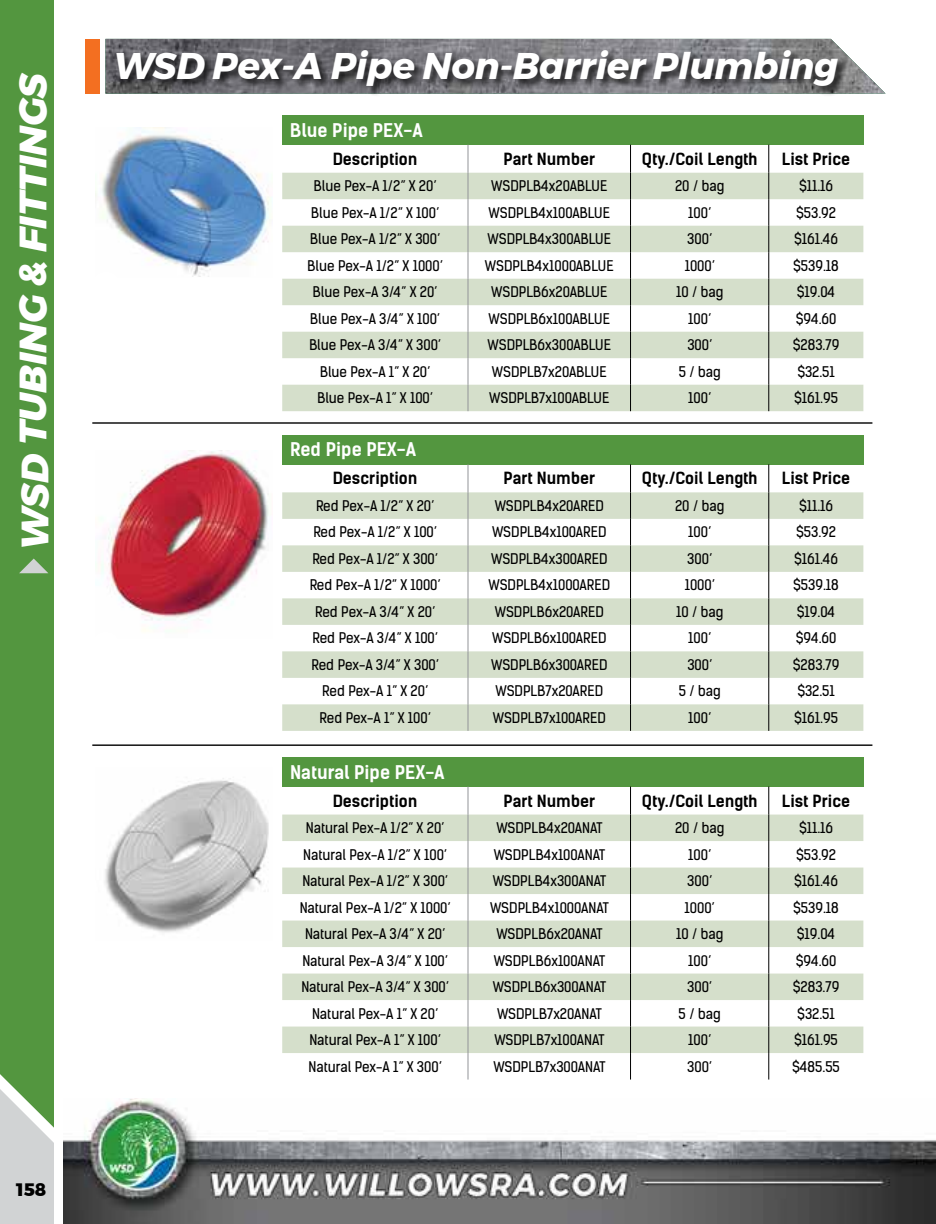
<style>
.page{position:relative;width:936px;height:1224px;background:#fff}
.page>*{position:absolute;margin:0;border:0;box-sizing:border-box;transform-origin:0 0}
.t1{font:italic 800 38px "Montserrat";color:#fff}
.t2{font:italic 700 37px "Montserrat";letter-spacing:-.01em;color:#fff}
.t3{font:700 18px "Kelson Sans";color:#fff}
.t4{font:800 18px "Montserrat";color:#000}
.t5{font:700 16px "Kelson Sans";color:#000}
.t6{font:14px "Kelson Sans";color:#000}
</style>
<div class="page">
<img style="left:63px;top:1098px;width:873px;height:126px">
<div style="left:0;top:0;width:54px;height:1053px;background:#53963f"></div>
<svg style="left:0;top:1053px;width:54px;height:171px;background:#b2c5ae"></svg>
<svg style="left:19px;top:559px;width:29px;height:14px"></svg>
<img style="left:96px;top:128px;width:174px;height:149px">
<img style="left:101px;top:450px;width:168px;height:182px">
<img style="left:104px;top:778px;width:165px;height:155px">
<img style="left:105px;top:39px;width:781px;height:55px">
<div style="left:115px;top:48px;width:734px;height:48px;background:#000;opacity:.75"></div>
<div style="left:85px;top:39px;width:15px;height:55px;background:#f36f21"></div>
<div style="left:282px;top:115px;width:581px;height:30px;background:#53963f"></div>
<svg style="left:282px;top:173px;width:581px;height:238px;fill:#d5dfcb"></svg>
<svg style="left:468px;top:145px;width:1px;height:266px"></svg>
<svg style="left:630px;top:145px;width:1px;height:266px"></svg>
<svg style="left:768px;top:145px;width:1px;height:266px"></svg>
<div style="left:282px;top:435px;width:581px;height:29px;background:#53963f"></div>
<svg style="left:282px;top:492px;width:581px;height:239px;fill:#d9e2d1"></svg>
<svg style="left:468px;top:464px;width:1px;height:267px"></svg>
<svg style="left:630px;top:464px;width:1px;height:267px"></svg>
<svg style="left:768px;top:464px;width:1px;height:267px"></svg>
<div style="left:282px;top:757px;width:581px;height:30px;background:#53963f"></div>
<svg style="left:282px;top:815px;width:581px;height:238px;fill:#d5dfcb"></svg>
<svg style="left:468px;top:787px;width:1px;height:293px"></svg>
<svg style="left:630px;top:787px;width:1px;height:293px"></svg>
<svg style="left:768px;top:787px;width:1px;height:293px"></svg>
<hr style="left:92px;top:422px;width:780px;height:2px;background:#000">
<hr style="left:92px;top:744px;width:780px;height:2px;background:#000">
<h1 class="t1" style="left:2px;top:550px;width:479px;rotate:-90deg">WSD TUBING &amp; FITTINGS</h1>
<p class="t4" style="left:16px;top:1175px;width:32px">158</p>
<h2 class="t2" style="left:114px;top:36px;width:726px">WSD Pex-A Pipe Non-Barrier Plumbing</h2>
<p class="t3" style="left:290px;top:119px;width:134px">Blue Pipe PEX-A</p>
<p class="t5" style="left:333px;top:149px;width:86px">Description</p>
<p class="t5" style="left:504px;top:149px;width:93px">Part Number</p>
<p class="t5" style="left:642px;top:149px;width:117px">Qty./Coil Length</p>
<p class="t5" style="left:782px;top:149px;width:70px">List Price</p>
<p class="t6" style="left:314px;top:177px;width:124px">Blue Pex-A 1/2” X 20’</p>
<p class="t6" style="left:491px;top:177px;width:118px">WSDPLB4x20ABLUE</p>
<p class="t6" style="left:675px;top:177px;width:51px">20 / bag</p>
<p class="t6" style="left:799px;top:177px;width:36px">$11.16</p>
<p class="t6" style="left:311px;top:204px;width:130px">Blue Pex-A 1/2” X 100’</p>
<p class="t6" style="left:489px;top:204px;width:123px">WSDPLB4x100ABLUE</p>
<p class="t6" style="left:688px;top:204px;width:25px">100’</p>
<p class="t6" style="left:796px;top:204px;width:41px">$53.92</p>
<p class="t6" style="left:310px;top:230px;width:132px">Blue Pex-A 1/2” X 300’</p>
<p class="t6" style="left:488px;top:230px;width:125px">WSDPLB4x300ABLUE</p>
<p class="t6" style="left:687px;top:230px;width:27px">300’</p>
<p class="t6" style="left:794px;top:230px;width:46px">$161.46</p>
<p class="t6" style="left:308px;top:257px;width:137px">Blue Pex-A 1/2” X 1000’</p>
<p class="t6" style="left:485px;top:257px;width:130px">WSDPLB4x1000ABLUE</p>
<p class="t6" style="left:685px;top:257px;width:32px">1000’</p>
<p class="t6" style="left:793px;top:257px;width:47px">$539.18</p>
<p class="t6" style="left:313px;top:283px;width:126px">Blue Pex-A 3/4” X 20’</p>
<p class="t6" style="left:491px;top:283px;width:118px">WSDPLB6x20ABLUE</p>
<p class="t6" style="left:676px;top:283px;width:49px">10 / bag</p>
<p class="t6" style="left:797px;top:283px;width:40px">$19.04</p>
<p class="t6" style="left:310px;top:310px;width:132px">Blue Pex-A 3/4” X 100’</p>
<p class="t6" style="left:489px;top:310px;width:123px">WSDPLB6x100ABLUE</p>
<p class="t6" style="left:688px;top:310px;width:25px">100’</p>
<p class="t6" style="left:796px;top:310px;width:42px">$94.60</p>
<p class="t6" style="left:309px;top:336px;width:133px">Blue Pex-A 3/4” X 300’</p>
<p class="t6" style="left:488px;top:336px;width:125px">WSDPLB6x300ABLUE</p>
<p class="t6" style="left:687px;top:336px;width:27px">300’</p>
<p class="t6" style="left:793px;top:336px;width:48px">$283.79</p>
<p class="t6" style="left:320px;top:363px;width:112px">Blue Pex-A 1” X 20’</p>
<p class="t6" style="left:492px;top:363px;width:116px">WSDPLB7x20ABLUE</p>
<p class="t6" style="left:679px;top:363px;width:43px">5 / bag</p>
<p class="t6" style="left:797px;top:363px;width:39px">$32.51</p>
<p class="t6" style="left:317px;top:389px;width:117px">Blue Pex-A 1” X 100’</p>
<p class="t6" style="left:489px;top:389px;width:122px">WSDPLB7x100ABLUE</p>
<p class="t6" style="left:688px;top:389px;width:25px">100’</p>
<p class="t6" style="left:794px;top:389px;width:45px">$161.95</p>
<p class="t3" style="left:290px;top:439px;width:127px">Red Pipe PEX-A</p>
<p class="t5" style="left:333px;top:469px;width:86px">Description</p>
<p class="t5" style="left:504px;top:469px;width:93px">Part Number</p>
<p class="t5" style="left:642px;top:469px;width:117px">Qty./Coil Length</p>
<p class="t5" style="left:782px;top:469px;width:70px">List Price</p>
<p class="t6" style="left:316px;top:497px;width:120px">Red Pex-A 1/2” X 20’</p>
<p class="t6" style="left:495px;top:497px;width:111px">WSDPLB4x20ARED</p>
<p class="t6" style="left:675px;top:497px;width:51px">20 / bag</p>
<p class="t6" style="left:799px;top:497px;width:36px">$11.16</p>
<p class="t6" style="left:313px;top:524px;width:125px">Red Pex-A 1/2” X 100’</p>
<p class="t6" style="left:492px;top:524px;width:116px">WSDPLB4x100ARED</p>
<p class="t6" style="left:688px;top:524px;width:25px">100’</p>
<p class="t6" style="left:796px;top:524px;width:41px">$53.92</p>
<p class="t6" style="left:312px;top:550px;width:127px">Red Pex-A 1/2” X 300’</p>
<p class="t6" style="left:491px;top:550px;width:118px">WSDPLB4x300ARED</p>
<p class="t6" style="left:687px;top:550px;width:27px">300’</p>
<p class="t6" style="left:794px;top:550px;width:46px">$161.46</p>
<p class="t6" style="left:310px;top:577px;width:133px">Red Pex-A 1/2” X 1000’</p>
<p class="t6" style="left:488px;top:577px;width:123px">WSDPLB4x1000ARED</p>
<p class="t6" style="left:685px;top:577px;width:32px">1000’</p>
<p class="t6" style="left:793px;top:577px;width:47px">$539.18</p>
<p class="t6" style="left:315px;top:603px;width:122px">Red Pex-A 3/4” X 20’</p>
<p class="t6" style="left:495px;top:603px;width:111px">WSDPLB6x20ARED</p>
<p class="t6" style="left:676px;top:603px;width:49px">10 / bag</p>
<p class="t6" style="left:797px;top:603px;width:40px">$19.04</p>
<p class="t6" style="left:312px;top:630px;width:127px">Red Pex-A 3/4” X 100’</p>
<p class="t6" style="left:492px;top:630px;width:116px">WSDPLB6x100ARED</p>
<p class="t6" style="left:688px;top:630px;width:25px">100’</p>
<p class="t6" style="left:796px;top:630px;width:42px">$94.60</p>
<p class="t6" style="left:312px;top:656px;width:129px">Red Pex-A 3/4” X 300’</p>
<p class="t6" style="left:491px;top:656px;width:118px">WSDPLB6x300ARED</p>
<p class="t6" style="left:687px;top:656px;width:27px">300’</p>
<p class="t6" style="left:793px;top:656px;width:48px">$283.79</p>
<p class="t6" style="left:322px;top:683px;width:108px">Red Pex-A 1” X 20’</p>
<p class="t6" style="left:495px;top:683px;width:109px">WSDPLB7x20ARED</p>
<p class="t6" style="left:679px;top:683px;width:43px">5 / bag</p>
<p class="t6" style="left:797px;top:683px;width:39px">$32.51</p>
<p class="t6" style="left:320px;top:709px;width:113px">Red Pex-A 1” X 100’</p>
<p class="t6" style="left:493px;top:709px;width:115px">WSDPLB7x100ARED</p>
<p class="t6" style="left:688px;top:709px;width:25px">100’</p>
<p class="t6" style="left:794px;top:709px;width:45px">$161.95</p>
<p class="t3" style="left:290px;top:761px;width:156px">Natural Pipe PEX-A</p>
<p class="t5" style="left:333px;top:791px;width:86px">Description</p>
<p class="t5" style="left:504px;top:791px;width:93px">Part Number</p>
<p class="t5" style="left:642px;top:791px;width:117px">Qty./Coil Length</p>
<p class="t5" style="left:782px;top:791px;width:70px">List Price</p>
<p class="t6" style="left:306px;top:819px;width:140px">Natural Pex-A 1/2” X 20’</p>
<p class="t6" style="left:496px;top:819px;width:108px">WSDPLB4x20ANAT</p>
<p class="t6" style="left:675px;top:819px;width:51px">20 / bag</p>
<p class="t6" style="left:799px;top:819px;width:36px">$11.16</p>
<p class="t6" style="left:303px;top:846px;width:145px">Natural Pex-A 1/2” X 100’</p>
<p class="t6" style="left:494px;top:846px;width:113px">WSDPLB4x100ANAT</p>
<p class="t6" style="left:688px;top:846px;width:25px">100’</p>
<p class="t6" style="left:796px;top:846px;width:41px">$53.92</p>
<p class="t6" style="left:302px;top:872px;width:147px">Natural Pex-A 1/2” X 300’</p>
<p class="t6" style="left:493px;top:872px;width:115px">WSDPLB4x300ANAT</p>
<p class="t6" style="left:687px;top:872px;width:27px">300’</p>
<p class="t6" style="left:794px;top:872px;width:46px">$161.46</p>
<p class="t6" style="left:300px;top:899px;width:153px">Natural Pex-A 1/2” X 1000’</p>
<p class="t6" style="left:490px;top:899px;width:120px">WSDPLB4x1000ANAT</p>
<p class="t6" style="left:685px;top:899px;width:32px">1000’</p>
<p class="t6" style="left:793px;top:899px;width:47px">$539.18</p>
<p class="t6" style="left:305px;top:925px;width:142px">Natural Pex-A 3/4” X 20’</p>
<p class="t6" style="left:496px;top:925px;width:108px">WSDPLB6x20ANAT</p>
<p class="t6" style="left:676px;top:925px;width:49px">10 / bag</p>
<p class="t6" style="left:797px;top:925px;width:40px">$19.04</p>
<p class="t6" style="left:302px;top:952px;width:147px">Natural Pex-A 3/4” X 100’</p>
<p class="t6" style="left:494px;top:952px;width:113px">WSDPLB6x100ANAT</p>
<p class="t6" style="left:688px;top:952px;width:25px">100’</p>
<p class="t6" style="left:796px;top:952px;width:42px">$94.60</p>
<p class="t6" style="left:301px;top:978px;width:149px">Natural Pex-A 3/4” X 300’</p>
<p class="t6" style="left:493px;top:978px;width:115px">WSDPLB6x300ANAT</p>
<p class="t6" style="left:687px;top:978px;width:27px">300’</p>
<p class="t6" style="left:793px;top:978px;width:48px">$283.79</p>
<p class="t6" style="left:312px;top:1005px;width:128px">Natural Pex-A 1” X 20’</p>
<p class="t6" style="left:497px;top:1005px;width:106px">WSDPLB7x20ANAT</p>
<p class="t6" style="left:679px;top:1005px;width:43px">5 / bag</p>
<p class="t6" style="left:797px;top:1005px;width:39px">$32.51</p>
<p class="t6" style="left:310px;top:1031px;width:133px">Natural Pex-A 1” X 100’</p>
<p class="t6" style="left:494px;top:1031px;width:112px">WSDPLB7x100ANAT</p>
<p class="t6" style="left:688px;top:1031px;width:25px">100’</p>
<p class="t6" style="left:794px;top:1031px;width:45px">$161.95</p>
<p class="t6" style="left:309px;top:1058px;width:135px">Natural Pex-A 1” X 300’</p>
<p class="t6" style="left:493px;top:1058px;width:114px">WSDPLB7x300ANAT</p>
<p class="t6" style="left:687px;top:1058px;width:27px">300’</p>
<p class="t6" style="left:792px;top:1058px;width:49px">$485.55</p>
</div>
